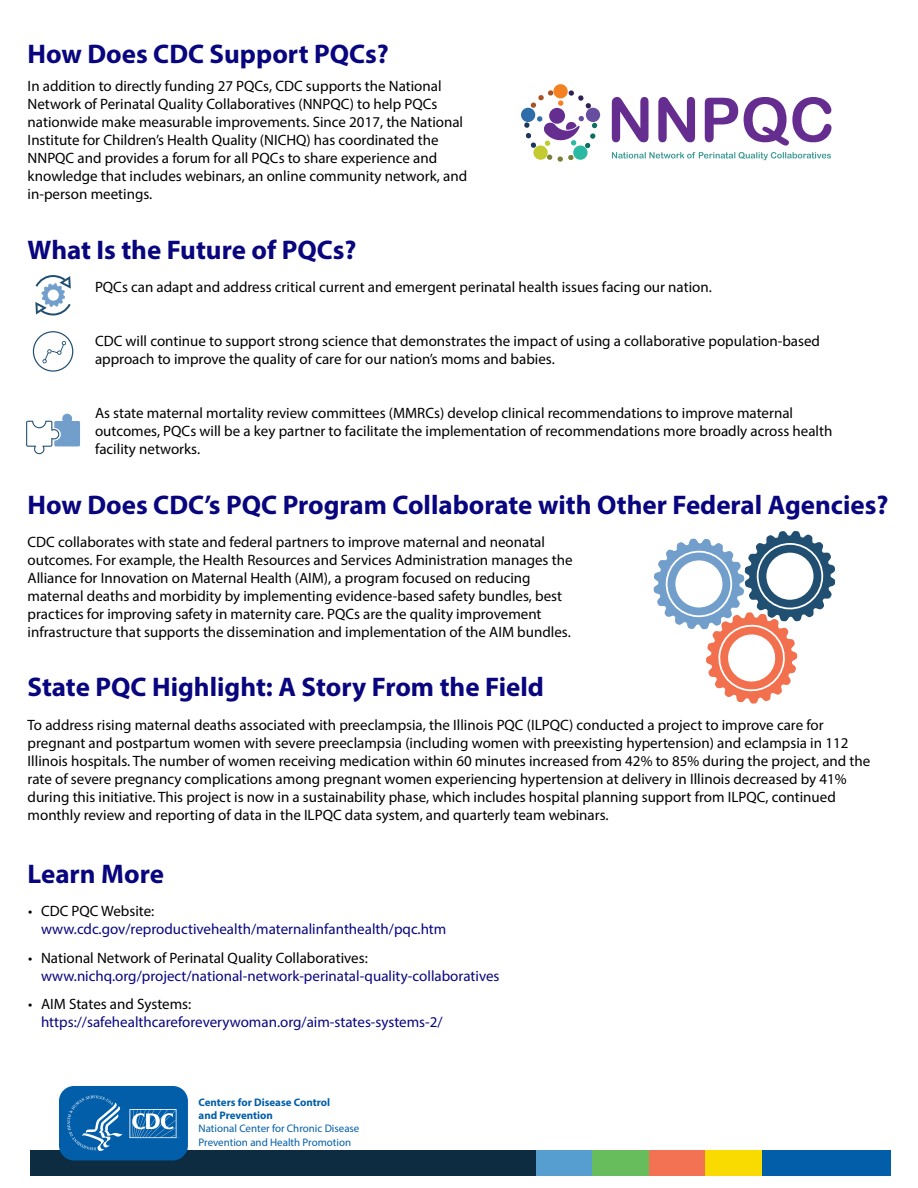
<style>
.page{position:relative;width:918px;height:1188px;background:#fff}
.page>*{position:absolute;margin:0;border:0;box-sizing:border-box;transform-origin:0 0}
.t1{font:700 27px "Myriad Pro";color:#08057f}
.t2{font:15px/18px "Myriad Pro";color:#000}
.t3{font:15px/18px "Myriad Pro";color:#08057f}
.t4{font:10.95px/13px "Myriad Pro";color:#025ea9}
.s1{color:#000}
.s2{font-weight:700}
</style>
<div class="page">
<svg style="left:654px;top:531px;width:181px;height:173px"></svg>
<svg style="left:35px;top:275px;width:36px;height:40px"></svg>
<svg style="left:33px;top:331px;width:40px;height:41px"></svg>
<svg style="left:26px;top:414px;width:54px;height:40px"></svg>
<div style="left:30px;top:1150px;width:743px;height:26px;background:#0d2b41"></div>
<div style="left:761px;top:1150px;width:130px;height:26px;background:#025ea9"></div>
<div style="left:537px;top:1150px;width:56px;height:26px;background:#579ed0"></div>
<div style="left:593px;top:1150px;width:56px;height:26px;background:#67bd5c"></div>
<div style="left:649px;top:1150px;width:56px;height:26px;background:#f27253"></div>
<div style="left:705px;top:1150px;width:56px;height:26px;background:#f9da01"></div>
<svg style="left:59px;top:1086px;width:129px;height:74px;background:#1e6fb1"></svg>
<svg style="left:612px;top:97px;width:37px;height:45px"></svg>
<svg style="left:658px;top:97px;width:37px;height:45px"></svg>
<svg style="left:705px;top:98px;width:33px;height:44px"></svg>
<svg style="left:744px;top:97px;width:87px;height:49px"></svg>
<svg style="left:612px;top:152px;width:219px;height:8px"></svg>
<svg style="left:553px;top:84px;width:15px;height:14px"></svg>
<svg style="left:522px;top:86px;width:78px;height:76px"></svg>
<div style="left:521px;top:108px;width:14px;height:14px;background:#2d6da9;border-radius:50%"></div>
<h3 class="t1" style="left:28px;top:36px;width:363px">How Does CDC Support PQCs?</h3>
<p class="t2" style="left:28px;top:77px;width:441px">In addition to directly funding 27 PQCs, CDC supports the National Network of Perinatal Quality Collaboratives (NNPQC) to help PQCs nationwide make measurable improvements. Since 2017, the National Institute for Children’s Health Quality (NICHQ) has coordinated the NNPQC and provides a forum for all PQCs to share experience and knowledge that includes webinars, an online community network, and in-person meetings.</p>
<h3 class="t1" style="left:28px;top:233px;width:330px">What Is the Future of PQCs?</h3>
<p class="t2" style="left:95px;top:278px;width:618px">PQCs can adapt and address critical current and emergent perinatal health issues facing our nation.</p>
<p class="t2" style="left:95px;top:332px;width:727px">CDC will continue to support strong science that demonstrates the impact of using a collaborative population-based approach to improve the quality of care for our nation’s moms and babies.</p>
<p class="t2" style="left:95px;top:404px;width:739px">As state maternal mortality review committees (MMRCs) develop clinical recommendations to improve maternal outcomes, PQCs will be a key partner to facilitate the implementation of recommendations more broadly across health facility networks.</p>
<h3 class="t1" style="left:28px;top:487px;width:862px">How Does CDC’s PQC Program Collaborate with Other Federal Agencies?</h3>
<p class="t2" style="left:28px;top:533px;width:546px">CDC collaborates with state and federal partners to improve maternal and neonatal outcomes. For example, the Health Resources and Services Administration manages the Alliance for Innovation on Maternal Health (AIM), a program focused on reducing maternal deaths and morbidity by implementing evidence-based safety bundles, best practices for improving safety in maternity care. PQCs are the quality improvement infrastructure that supports the dissemination and implementation of the AIM bundles.</p>
<h3 class="t1" style="left:28px;top:670px;width:518px">State PQC Highlight: A Story From the Field</h3>
<p class="t2" style="left:28px;top:715px;width:844px">To address rising maternal deaths associated with preeclampsia, the Illinois PQC (ILPQC) conducted a project to improve care for pregnant and postpartum women with severe preeclampsia (including women with preexisting hypertension) and eclampsia in 112<br>Illinois hospitals. The number of women receiving medication within 60 minutes increased from 42% to 85% during the project, and the rate of severe pregnancy complications among pregnant women experiencing hypertension at delivery in Illinois decreased by 41% during this initiative. This project is now in a sustainability phase, which includes hospital planning support from ILPQC, continued monthly review and reporting of data in the ILPQC data system, and quarterly team webinars.</p>
<h3 class="t1" style="left:28px;top:856px;width:138px">Learn More</h3>
<p class="t3" style="left:41px;top:901px;width:407px;text-indent:-13px"><span class="s1">• CDC PQC Website: </span>www.cdc.gov/reproductivehealth/maternalinfanthealth/pqc.htm</p>
<p class="t2" style="left:28px;top:948px;width:6px">•</p>
<p class="t3" style="left:41px;top:948px;width:460px"><span class="s1">National Network of Perinatal Quality Collaboratives: </span>www.nichq.org/project/national-network-perinatal-quality-collaboratives</p>
<p class="t3" style="left:41px;top:995px;width:403px"><span class="s1">AIM States and Systems: </span>https://safehealthcareforeverywoman.org/aim-states-systems-2/</p>
<p class="t2" style="left:28px;top:995px;width:6px">•</p>
<p class="t4" style="left:199px;top:1096px;width:162px"><span class="s2">Centers for Disease Control<br>and Prevention<br></span>National Center for Chronic Disease<br>Prevention and Health Promotion</p>
</div>
